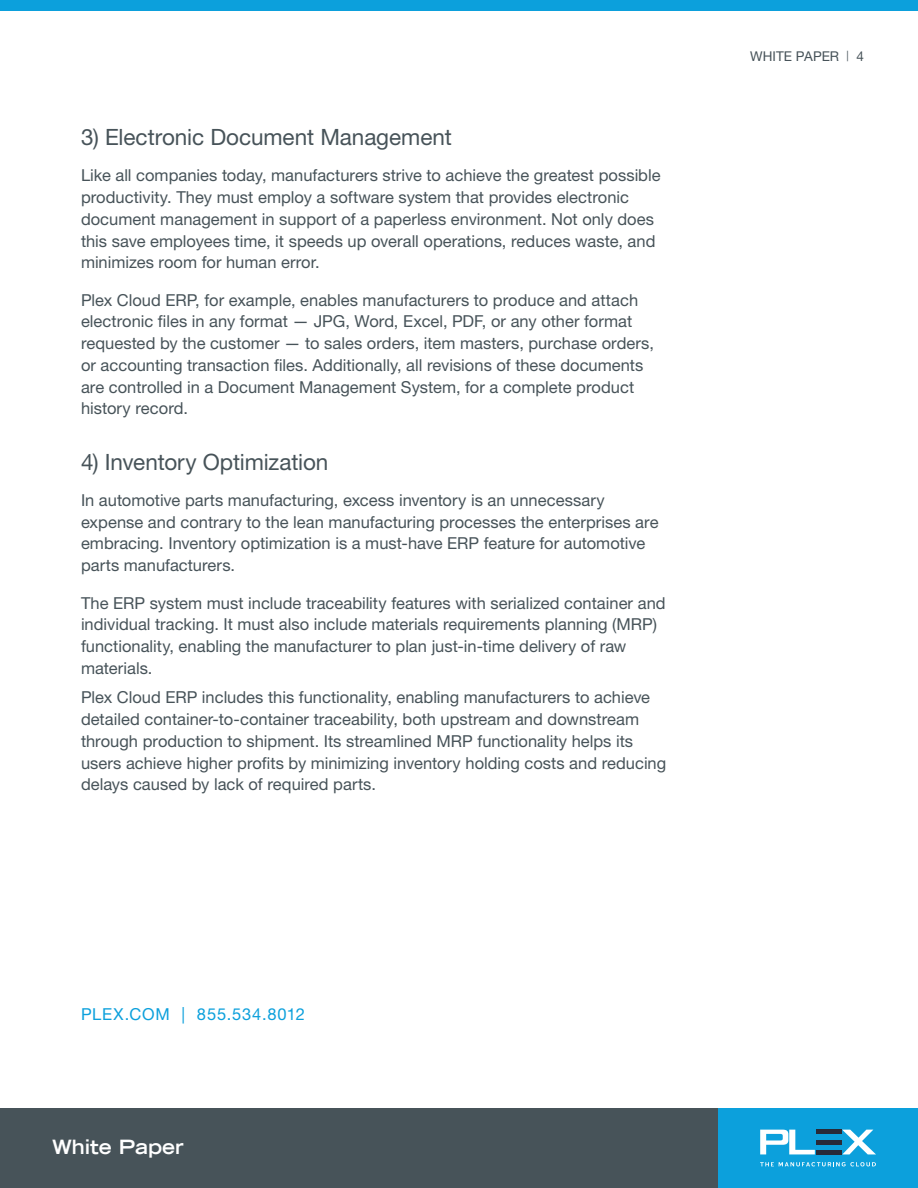
<style>
.page{position:relative;width:918px;height:1188px;background:#fff}
.page>*{position:absolute;margin:0;border:0;box-sizing:border-box;transform-origin:0 0}
.subhead{font:22.5px "Helvetica Neue LT Pro";letter-spacing:-.005em;color:#475359}
.t1{font:700 expanded 19.5px "Trade Gothic LT";color:#fff}
.copy{font:16.5px/21.8px "Helvetica Neue LT Pro";color:#475359}
.copy-last{font:16.5px/21.8px "Helvetica Neue LT Pro";color:#475359}
.t2{font:16.5px "Helvetica Neue LT Pro";letter-spacing:.05em;color:#0ca0dc}
.t3{font:13.5px "Helvetica Neue LT Pro";letter-spacing:.005em;color:#475359}
.s1{font-size:10.5px}
</style>
<div class="page">
<div style="left:0;top:1108px;width:735px;height:80px;background:#475359"></div>
<div style="left:718px;top:1108px;width:200px;height:80px;background:#0ca0dc"></div>
<svg style="left:760px;top:1130px;width:55px;height:24px"></svg>
<svg style="left:842px;top:1130px;width:34px;height:24px"></svg>
<hr style="left:816px;top:1150px;width:25px;height:4px;background:#282a38">
<hr style="left:816px;top:1130px;width:25px;height:4px;background:#282a38">
<div style="left:816px;top:1140px;width:25px;height:5px;background:#282a38"></div>
<svg style="left:760px;top:1162px;width:116px;height:4px"></svg>
<div style="left:0;top:0;width:918px;height:11px;background:#0ca0dc"></div>
<p class="subhead" style="left:81px;top:123px;width:372px">3) Electronic Document Management</p>
<p class="copy" style="left:81px;top:164px;width:581px">Like all companies today, manufacturers strive to achieve the greatest possible productivity. They must employ a software system that provides electronic document management in support of a paperless environment. Not only does this save employees time, it speeds up overall operations, reduces waste, and minimizes room for human error.</p>
<p class="copy" style="left:81px;top:289px;width:575px">Plex Cloud ERP, for example, enables manufacturers to produce and attach electronic files in any format — JPG, Word, Excel, PDF, or any other format requested by the customer — to sales orders, item masters, purchase orders, or accounting transaction files. Additionally, all revisions of these documents are controlled in a Document Management System, for a complete product history record.</p>
<p class="subhead" style="left:81px;top:448px;width:249px">4) Inventory Optimization</p>
<p class="copy" style="left:81px;top:489px;width:579px">In automotive parts manufacturing, excess inventory is an unnecessary expense and contrary to the lean manufacturing processes the enterprises are embracing. Inventory optimization is a must-have ERP feature for automotive parts manufacturers.</p>
<p class="copy" style="left:81px;top:591px;width:586px">The ERP system must include traceability features with serialized container and individual tracking. It must also include materials requirements planning (MRP) functionality, enabling the manufacturer to plan just-in-time delivery of raw materials.</p>
<p class="copy-last" style="left:81px;top:686px;width:587px">Plex Cloud ERP includes this functionality, enabling manufacturers to achieve detailed container-to-container traceability, both upstream and downstream through production to shipment. Its streamlined MRP functionality helps its users achieve higher profits by minimizing inventory holding costs and reducing delays caused by lack of required parts.</p>
<p class="t3" style="left:750px;top:48px;width:115px">WHITE PAPER <span class="s1">|</span> 4</p>
<p class="t2" style="left:81px;top:1004px;width:226px">PLEX.COM | 855.534.8012</p>
<p class="t1" style="left:52px;top:1134px;width:133px">White Paper</p>
</div>
